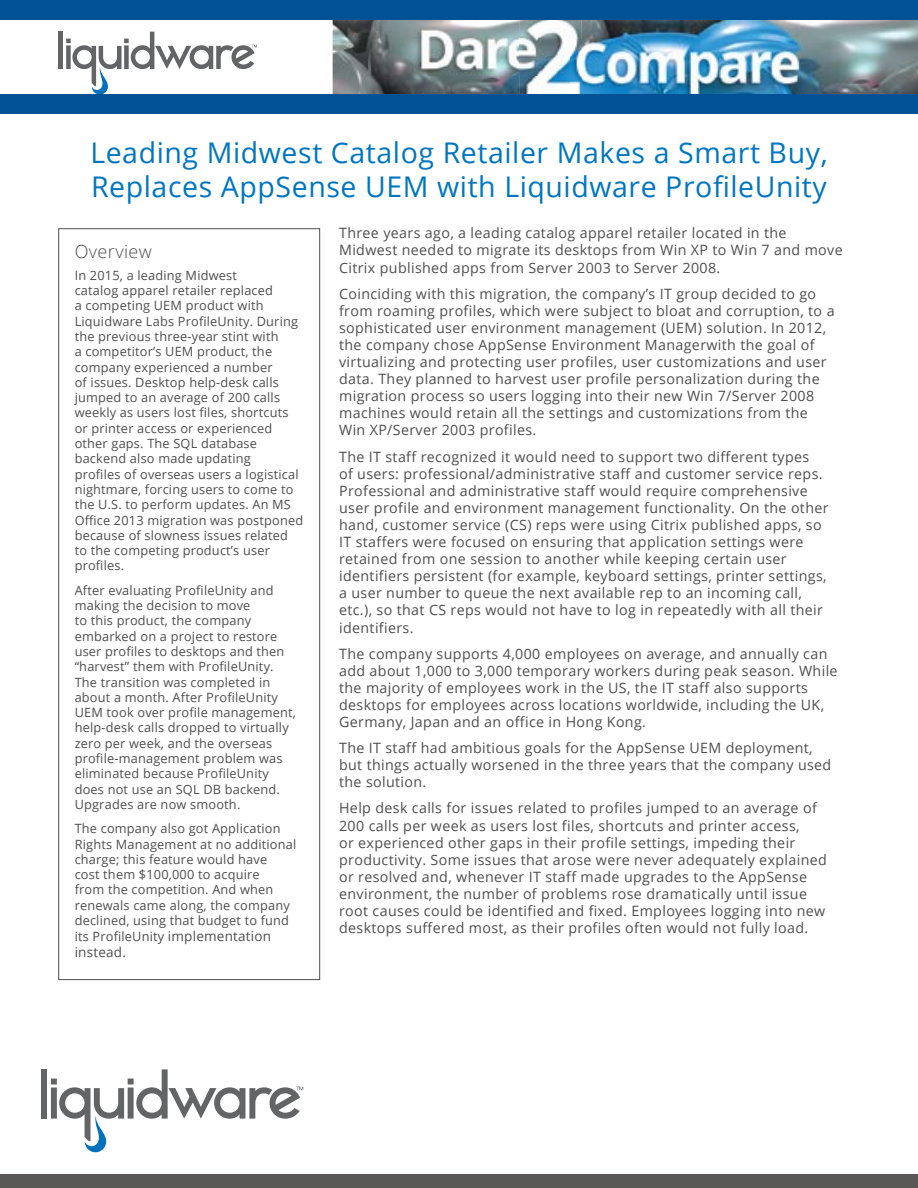
<style>
.page{position:relative;width:918px;height:1188px;background:#fff}
.page>*{position:absolute;margin:0;border:0;box-sizing:border-box;transform-origin:0 0}
.t1{font:28.5px/34.2px "Open Sans";letter-spacing:.02em;color:#0076c0}
.t2{font:300 18px "Open Sans";letter-spacing:.025em;color:#4f4e4e}
.t3{font:14.25px/17.1px "Open Sans";letter-spacing:.025em;color:#4f4e4e}
.t4{font:13.5px "Open Sans";letter-spacing:.015em;color:#4f4e4e}
.t5{font:12.75px/15.3px "Open Sans";letter-spacing:.015em;color:#4f4e4e}
.s1{font-size:13.5px}
</style>
<div class="page">
<div style="left:58px;top:229px;width:262px;height:751px;border:1px solid #4f4e4e"></div>
<div style="left:41px;top:1069px;width:6px;height:50px;background:#636466"></div>
<svg style="left:51px;top:1069px;width:252px;height:83px"></svg>
<div style="left:58px;top:32px;width:5px;height:37px;background:#636466"></div>
<svg style="left:66px;top:32px;width:191px;height:63px"></svg>
<img style="left:333px;top:20px;width:585px;height:75px">
<img style="left:415px;top:27px;width:105px;height:48px">
<img style="left:582px;top:40px;width:218px;height:55px">
<img style="left:520px;top:20px;width:62px;height:75px">
<div style="left:0;top:0;width:918px;height:20px;background:#005294"></div>
<div style="left:0;top:95px;width:918px;height:19px;background:#005294"></div>
<div style="left:0;top:1174px;width:918px;height:14px;background:#5a5757"></div>
<h1 class="t1" style="left:90px;top:135px;width:739px">Leading Midwest Catalog Retailer Makes a Smart Buy,<br>Replaces AppSense UEM with Liquidware ProfileUnity</h1>
<p class="t3" style="left:339px;top:224px;width:505px">Three years ago, a leading catalog apparel retailer located in the<br>Midwest needed to migrate its desktops from Win XP to Win 7 and move<br>Citrix published apps from Server 2003 to Server 2008.</p>
<p class="t3" style="left:339px;top:285px;width:497px">Coinciding with this migration, the company’s IT group decided to go from roaming profiles, which were subject to bloat and corruption, to a sophisticated user environment management (UEM) solution. In 2012, the company chose AppSense Environment Managerwith the goal of virtualizing and protecting user profiles, user customizations and user data. They planned to harvest user profile personalization during the migration process so users logging into their new Win 7/Server 2008 machines would retain all the settings and customizations from the Win XP/Server 2003 profiles.</p>
<p class="t3" style="left:339px;top:447px;width:491px">The IT staff recognized it would need to support two different types<br>of users: professional/administrative staff and customer service reps.<br>Professional and administrative staff would require comprehensive user profile and environment management functionality. On the other hand, customer service (CS) reps were using Citrix published apps, so IT staffers were focused on ensuring that application settings were retained from one session to another while keeping certain user identifiers persistent (for example, keyboard settings, printer settings, a user number to queue the next available rep to an incoming call, etc.), so that CS reps would not have to log in repeatedly with all their identifiers.</p>
<p class="t3" style="left:339px;top:645px;width:500px">The company supports 4,000 employees on average, and annually can add about 1,000 to 3,000 temporary workers during peak season. While the majority of employees work in the US, the IT staff also supports desktops for employees across locations worldwide, including the UK, Germany, Japan and an office in Hong Kong.</p>
<p class="t3" style="left:339px;top:739px;width:494px">The IT staff had ambitious goals for the AppSense UEM deployment, but things actually worsened in the three years that the company used the solution.</p>
<p class="t3" style="left:339px;top:799px;width:489px">Help desk calls for issues related to profiles jumped to an average of 200 calls per week as users lost files, shortcuts and printer access,<br>or experienced other gaps in their profile settings, impeding their productivity. Some issues that arose were never adequately explained or resolved and, whenever IT staff made upgrades to the AppSense environment, the number of problems rose dramatically until issue root causes could be identified and fixed. Employees logging into new desktops suffered most, as their profiles often would not fully load.</p>
<p class="t2" style="left:75px;top:240px;width:79px">Overview</p>
<p class="t5" style="left:75px;top:267px;width:230px">In 2015, a leading Midwest<br>catalog apparel retailer replaced<br>a competing UEM product with<br>Liquidware Labs ProfileUnity. During the previous three-year stint with<br>a competitor’s UEM product, the company experienced a number<br>of issues. Desktop help-desk calls jumped to an average of 200 calls weekly as users lost files, shortcuts or printer access or experienced other gaps. The SQL database backend also made updating<br>profiles of overseas users a logistical nightmare, forcing users to come to the U.S. to perform updates. An MS<br>Office 2013 migration was postponed because of slowness issues related to the competing product’s user profiles.</p>
<p class="t5" style="left:75px;top:582px;width:223px">After evaluating ProfileUnity and making the decision to move<br>to this product, the company embarked on a project to restore user profiles to desktops and then “harvest” them with ProfileUnity.<br>The transition was completed in about a month. After ProfileUnity<br>UEM took over profile management, help-desk calls dropped to virtually zero per week, and the overseas profile-management problem was eliminated because ProfileUnity does not use an SQL DB backend.<br>Upgrades are now smooth.</p>
<p class="t5" style="left:75px;top:821px;width:223px">The company also got Application<br>Rights Management at no additional charge; this feature would have<br>cost them $100,000 to acquire<br>from the competition. And when renewals came along, the company declined, using that budget to fund its ProfileUnity <span class="s1">implementation</span></p>
<p class="t4" style="left:75px;top:943px;width:53px">instead.</p>
</div>
